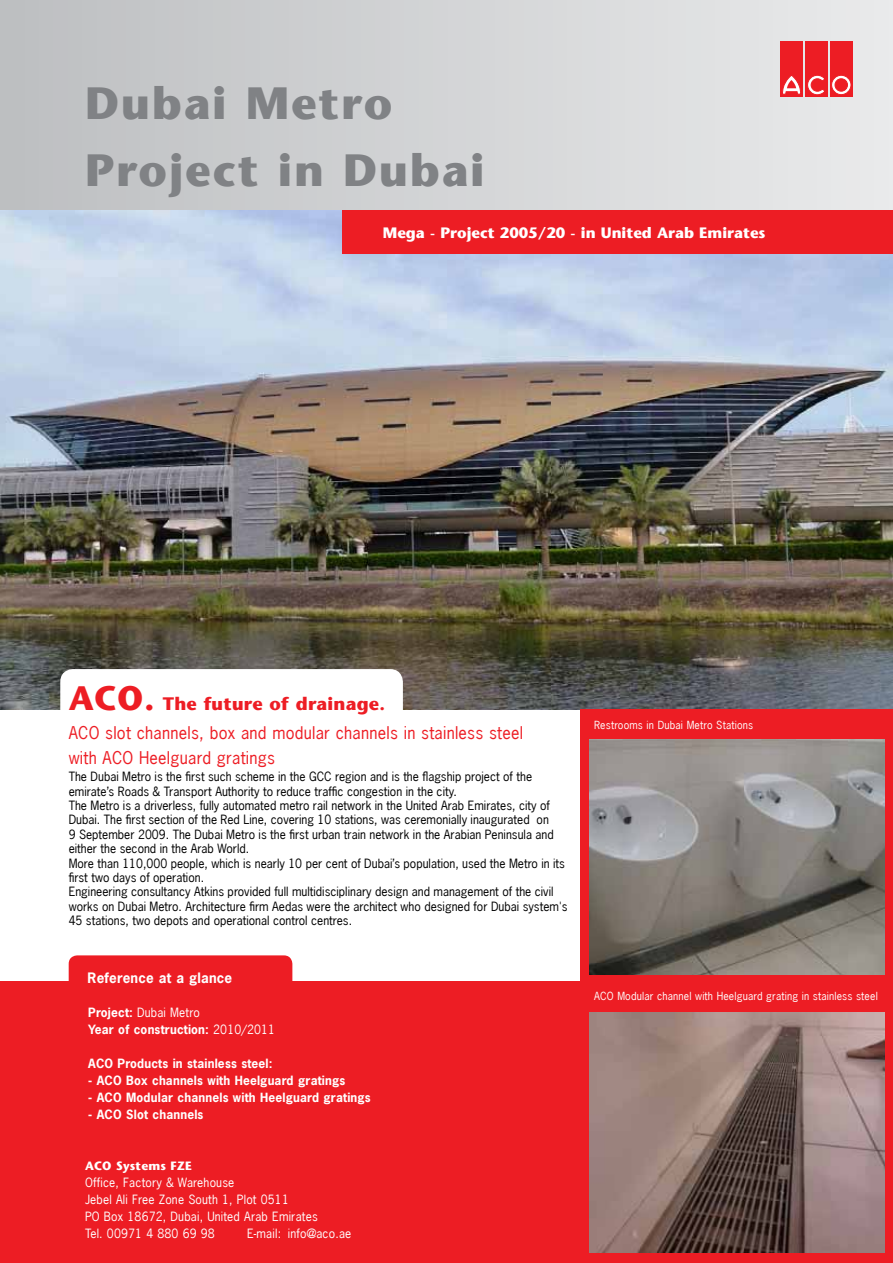
<style>
.page{position:relative;width:893px;height:1263px;background:#fff}
.page>*{position:absolute;margin:0;border:0;box-sizing:border-box;transform-origin:0 0}
.t1{font:700 45px/67.8px "Stone Sans";letter-spacing:.04em;color:#808285}
.t2{font:700 18px "Stone Sans";letter-spacing:.015em;color:#ed1d24}
.t3{font:16.5px/25.5px "News Gothic";letter-spacing:.015em;color:#ed1d24}
.t4{font:700 15px "Stone Sans";color:#fff}
.t5{font:700 13.5px "News Gothic";letter-spacing:.015em;color:#fff}
.t6{font:12px/14.4px "News Gothic";color:#000}
.t7{font:700 12px/17px "News Gothic";letter-spacing:.015em;color:#fff}
.t8{font:12px/17px "News Gothic";letter-spacing:.015em;color:#fff}
.t9{font:700 12px "Stone Sans";letter-spacing:.015em;color:#fff}
.t10{font:10.5px "News Gothic";letter-spacing:.015em;color:#fff}
.s1{font-size:33.75px}
.s2{font-weight:400}
</style>
<div class="page">
<img style="left:0;top:210px;width:893px;height:499px">
<div style="left:0;top:0;width:893px;height:210px;background:linear-gradient(to right,#bdbfc1,#eaeaeb)"></div>
<div style="left:342px;top:210px;width:551px;height:43px;background:#ed1d24"></div>
<div style="left:780px;top:41px;width:23px;height:56px;background:#ed1d24"></div>
<svg style="left:782px;top:76px;width:19px;height:18px"></svg>
<div style="left:805px;top:41px;width:23px;height:56px;background:#ed1d24"></div>
<svg style="left:807px;top:75px;width:17px;height:20px"></svg>
<div style="left:830px;top:41px;width:23px;height:56px;background:#ed1d24"></div>
<svg style="left:832px;top:75px;width:19px;height:20px"></svg>
<div style="left:831px;top:75px;width:20px;height:20px;border:1px solid #ed1d24;border-radius:50%"></div>
<div style="left:835px;top:79px;width:12px;height:12px;background:#ed1d24;border-radius:50%"></div>
<div style="left:835px;top:79px;width:12px;height:12px;border:1px solid #ed1d24;border-radius:50%"></div>
<div style="left:60px;top:669px;width:343px;height:71px;background:#fff;border-radius:13px"></div>
<div style="left:0;top:982px;width:893px;height:281px;background:#ed1d24"></div>
<div style="left:69px;top:955px;width:223px;height:41px;background:#ed1d24;border-radius:9px"></div>
<img style="left:590px;top:1012px;width:295px;height:240px">
<div style="left:581px;top:709px;width:312px;height:273px;background:#ed1d24"></div>
<img style="left:590px;top:740px;width:295px;height:235px">
<h1 class="t1" style="left:85px;top:69px;width:401px">Dubai Metro<br>Project in Dubai</h1>
<p class="t4" style="left:383px;top:223px;width:384px">Mega - Project 2005/20 - in United Arab Emirates</p>
<h2 class="t2" style="left:69px;top:693px;width:318px"><span class="s1">ACO.</span> The future of drainage.</h2>
<h3 class="t3" style="left:69px;top:719px;width:456px">ACO slot channels, box and modular channels in stainless steel with ACO Heelguard gratings</h3>
<p class="t6" style="left:69px;top:769px;width:500px">The Dubai Metro is the first such scheme in the GCC region and is the flagship project of the emirate’s Roads &amp; Transport Authority to reduce traffic congestion in the city.<br>The Metro is a driverless, fully automated metro rail network in the United Arab Emirates, city of Dubai. The first section of the Red Line, covering 10 stations, was ceremonially inaugurated on<br>9 September 2009. The Dubai Metro is the first urban train network in the Arabian Peninsula and either the second in the Arab World.<br>More than 110,000 people, which is nearly 10 per cent of Dubai’s population, used the Metro in its first two days of operation.<br>Engineering consultancy Atkins provided full multidisciplinary design and management of the civil works on Dubai Metro. Architecture firm Aedas were the architect who designed for Dubai system's 45 stations, two depots and operational control centres.</p>
<p class="t5" style="left:88px;top:969px;width:146px">Reference at a glance</p>
<p class="t7" style="left:88px;top:1004px;width:188px">Project: <span class="s2">Dubai Metro<br></span>Year of construction: <span class="s2">2010/2011</span></p>
<p class="t7" style="left:88px;top:1055px;width:186px">ACO Products in stainless steel:</p>
<p class="t7" style="left:88px;top:1072px;width:259px">- ACO Box channels with Heelguard gratings</p>
<p class="t7" style="left:88px;top:1089px;width:284px">- ACO Modular channels with Heelguard gratings</p>
<p class="t7" style="left:88px;top:1106px;width:117px">- ACO Slot channels</p>
<p class="t9" style="left:85px;top:1158px;width:108px">ACO Systems FZE</p>
<p class="t8" style="left:85px;top:1173px;width:234px">Office, Factory &amp; Warehouse<br>Jebel Ali Free Zone South 1, Plot 0511<br>PO Box 18672, Dubai, United Arab Emirates<br>Tel. 00971 4 880 69 98</p>
<p class="t8" style="left:247px;top:1224px;width:106px">E-mail: info@aco.ae</p>
<p class="t10" style="left:594px;top:718px;width:160px">Restrooms in Dubai Metro Stations</p>
<p class="t10" style="left:594px;top:989px;width:285px">ACO Modular channel with Heelguard grating in stainless steel</p>
</div>
